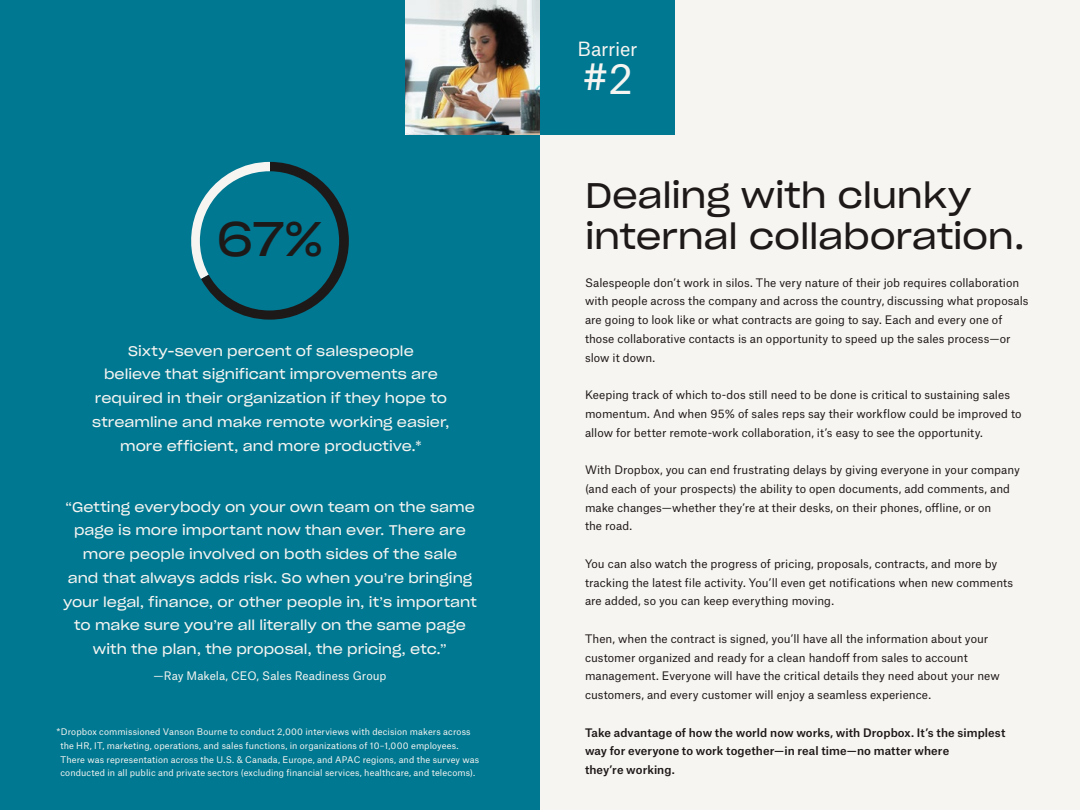
<style>
.page{position:relative;width:1080px;height:810px;background:#f7f5f2}
.page>*{position:absolute;margin:0;border:0;box-sizing:border-box;transform-origin:0 0}
.Statistic{font:47.75px "Sharp Grotesk Book 22";color:#1e1919}
.Section_Number{font:40px "Atlas Grotesk";color:#f7f5f2}
.Headline_Graphite{font:35px/41.2px "Sharp Grotesk Book 22";letter-spacing:-.01em;color:#1e1919}
.Section_Number_Prehe{font:18.75px "Atlas Grotesk";letter-spacing:-.015em;color:#f7f5f2}
.Sidebar{font:13.75px/23.8px "Sharp Grotesk Book 22";color:#f7f5f2;text-align:center}
.Body{font:11.25px/18.8px "Atlas Grotesk";color:#1e1919}
.Intro___Subhead{font:11.25px/18.8px "Atlas Grotesk";color:#1e1919}
.Body_Medium{font:500 11.25px/18.8px "Atlas Grotesk";letter-spacing:.01em;color:#1e1919}
.Quote_Attribution{font:11.25px "Atlas Grotesk";color:#f7f5f2}
.Disclosure{font:8.75px/13.8px "Atlas Grotesk";letter-spacing:.01em;color:#f7f5f2}
</style>
<div class="page">
<div style="left:0;top:0;width:540px;height:810px;background:#007891"></div>
<img style="left:405px;top:0;width:135px;height:135px">
<svg style="left:191px;top:162px;width:158px;height:158px"></svg>
<div style="left:200px;top:171px;width:139px;height:139px;background:#007891;border-radius:50%"></div>
<div style="left:540px;top:0;width:135px;height:135px;background:#007891"></div>
<p class="Statistic" style="left:217px;top:200px;width:108px">67%</p>
<p class="Sidebar" style="left:92px;top:338px;width:359px">Sixty-seven percent of salespeople<br>believe that significant improvements are required in their organization if they hope to streamline and make remote working easier, more efficient, and more productive.*</p>
<p class="Sidebar" style="left:63px;top:494px;width:415px">“Getting everybody on your own team on the same page is more important now than ever. There are more people involved on both sides of the sale<br>and that always adds risk. So when you’re bringing your legal, finance, or other people in, it’s important to make sure you’re all literally on the same page with the plan, the proposal, the pricing, etc.”</p>
<p class="Quote_Attribution" style="left:154px;top:667px;width:234px">—Ray Makela, CEO, Sales Readiness Group</p>
<p class="Disclosure" style="left:60px;top:724px;width:420px;text-indent:-4px">*Dropbox commissioned Vanson Bourne to conduct 2,000 interviews with decision makers across the HR, IT, marketing, operations, and sales functions, in organizations of 10–1,000 employees.<br>There was representation across the U.S. &amp; Canada, Europe, and APAC regions, and the survey was conducted in all public and private sectors (excluding financial services, healthcare, and telecoms).</p>
<h3 class="Section_Number_Prehe" style="left:578px;top:34px;width:62px">Barrier</h3>
<h4 class="Section_Number" style="left:582px;top:46px;width:53px">#2</h4>
<h2 class="Headline_Graphite" style="left:585px;top:173px;width:441px">Dealing with clunky internal collaboration.</h2>
<h3 class="Intro___Subhead" style="left:585px;top:272px;width:445px">Salespeople don’t work in silos. The very nature of their job requires collaboration with people across the company and across the country, discussing what proposals are going to look like or what contracts are going to say. Each and every one of those collaborative contacts is an opportunity to speed up the sales process—or slow it down.</h3>
<p class="Body" style="left:585px;top:384px;width:438px">Keeping track of which to-dos still need to be done is critical to sustaining sales momentum. And when 95% of sales reps say their workflow could be improved to allow for better remote-work collaboration, it’s easy to see the opportunity.</p>
<p class="Body" style="left:585px;top:459px;width:436px">With Dropbox, you can end frustrating delays by giving everyone in your company (and each of your prospects) the ability to open documents, add comments, and make changes—whether they’re at their desks, on their phones, offline, or on<br>the road.</p>
<p class="Body" style="left:585px;top:553px;width:430px">You can also watch the progress of pricing, proposals, contracts, and more by tracking the latest file activity. You’ll even get notifications when new comments are added, so you can keep everything moving.</p>
<p class="Body" style="left:585px;top:628px;width:416px">Then, when the contract is signed, you’ll have all the information about your customer organized and ready for a clean handoff from sales to account management. Everyone will have the critical details they need about your new customers, and every customer will enjoy a seamless experience.</p>
<p class="Body_Medium" style="left:585px;top:722px;width:422px">Take advantage of how the world now works, with Dropbox. It’s the simplest way for everyone to work together—in real time—no matter where<br>they’re working.</p>
</div>
